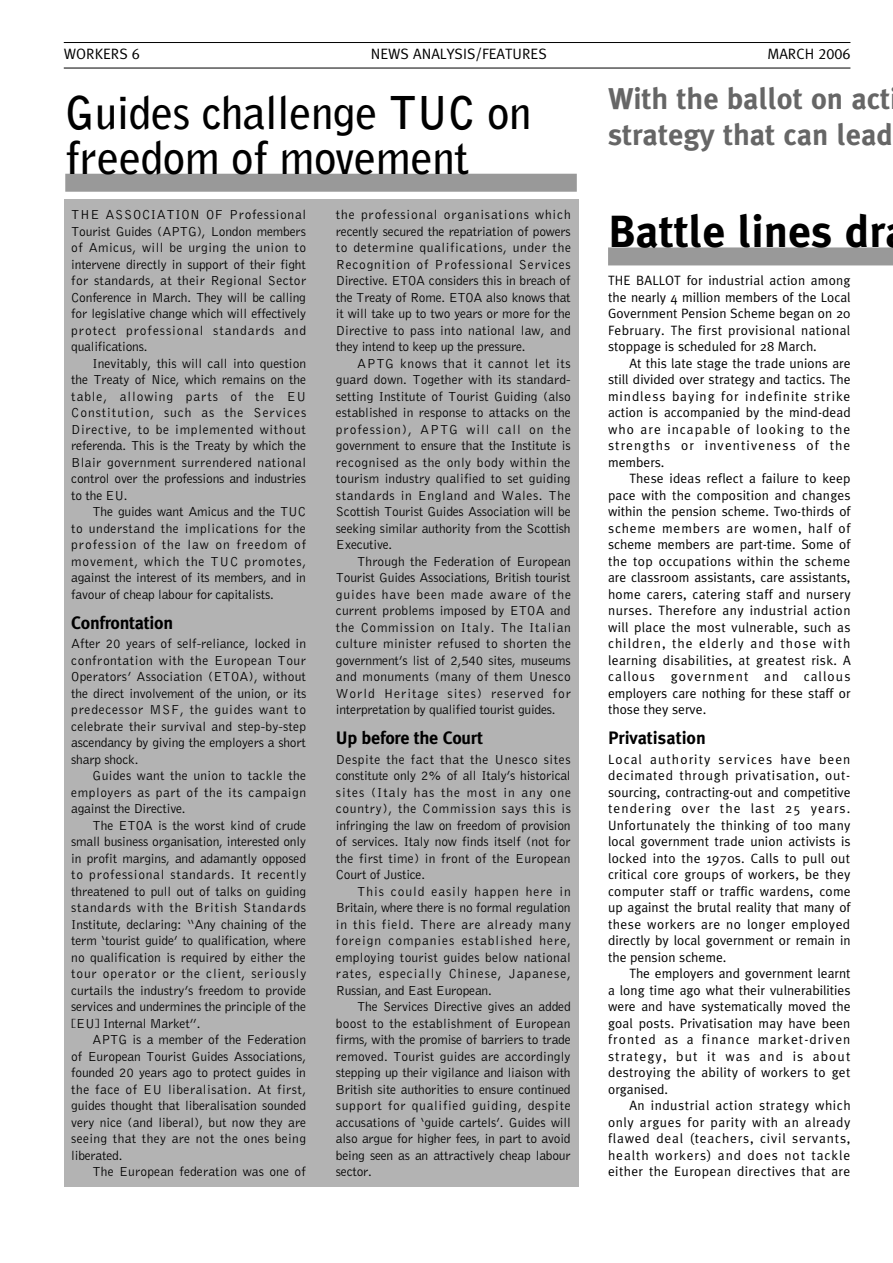
<style>
.page{position:relative;width:893px;height:1263px;background:#fff}
.page>*{position:absolute;margin:0;border:0;box-sizing:border-box;transform-origin:0 0}
.t1{font:700 45px/45px "Bell Gothic";letter-spacing:-.01em;color:#000}
.t2{font:700 45px "Meta Plus";color:#000}
.t3{font:700 30px/36px "Meta Plus";color:#666}
.t4{font:700 18px "Meta Plus";letter-spacing:-.015em;color:#000}
.t5{font:15px "Meta Plus Normal Caps";color:#000}
.t6{font:300 13.5px/16.5px "Bell Gothic";letter-spacing:-.015em;color:#000;text-align:justify}
.t7{font:13.5px/16.5px "Meta Plus";letter-spacing:.02em;color:#000;text-align:justify}
.t8{font:300 13.5px "Bell Gothic";letter-spacing:.01em;color:#000}
</style>
<div class="page">
<hr style="left:64px;top:42px;width:786px;height:1px;background:#000">
<hr style="left:64px;top:68px;width:786px;height:1px;background:#000">
<div style="left:608px;top:247px;width:285px;height:18px;background:#999"></div>
<div style="left:64px;top:160px;width:514px;height:1026px;background:#b3b3b3"></div>
<div style="left:64px;top:94px;width:514px;height:105px;background:#fff"></div>
<div style="left:65px;top:174px;width:512px;height:18px;background:#999"></div>
<p class="t5" style="left:64px;top:49px;width:78px">WORKERS 6</p>
<p class="t5" style="left:371px;top:49px;width:177px">NEWS ANALYSIS/FEATURES</p>
<p class="t5" style="left:767px;top:49px;width:85px">MARCH 2006</p>
<h1 class="t1" style="left:65px;top:93px;width:468px">Guides challenge TUC on freedom of movement</h1>
<p class="t6" style="left:71px;top:207px;width:237px">THE ASSOCIATION OF Professional Tourist Guides (APTG), London members of Amicus, will be urging the union to intervene directly in support of their fight for standards, at their Regional Sector Conference in March. They will be calling for legislative change which will effectively protect professional standards and qualifications.</p>
<p class="t6" style="left:71px;top:356px;width:237px;text-indent:21px">Inevitably, this will call into question the Treaty of Nice, which remains on the table, allowing parts of the EU Constitution, such as the Services Directive, to be implemented without referenda. This is the Treaty by which the Blair government surrendered national control over the professions and industries to the EU.</p>
<p class="t6" style="left:71px;top:504px;width:237px;text-indent:21px">The guides want Amicus and the TUC to understand the implications for the profession of the law on freedom of movement, which the TUC promotes, against the interest of its members, and in favour of cheap labour for capitalists.</p>
<h3 class="t4" style="left:71px;top:616px;width:103px">Confrontation</h3>
<p class="t6" style="left:71px;top:636px;width:237px">After 20 years of self-reliance, locked in confrontation with the European Tour Operators’ Association (ETOA), without the direct involvement of the union, or its predecessor MSF, the guides want to celebrate their survival and step-by-step ascendancy by giving the employers a short sharp shock.</p>
<p class="t6" style="left:71px;top:768px;width:236px;text-indent:21px">Guides want the union to tackle the employers as part of the its campaign against the Directive.</p>
<p class="t6" style="left:71px;top:818px;width:237px;text-indent:21px">The ETOA is the worst kind of crude small business organisation, interested only in profit margins, and adamantly opposed to professional standards. It recently threatened to pull out of talks on guiding standards with the British Standards Institute, declaring: “Any chaining of the term ‘tourist guide’ to qualification, where no qualification is required by either the tour operator or the client, seriously curtails the industry’s freedom to provide services and undermines the principle of the [EU] Internal Market”.</p>
<p class="t6" style="left:71px;top:1032px;width:237px;text-indent:21px">APTG is a member of the Federation of European Tourist Guides Associations, founded 20 years ago to protect guides in the face of EU liberalisation. At first, guides thought that liberalisation sounded very nice (and liberal), but now they are seeing that they are not the ones being liberated.</p>
<p class="t8" style="left:93px;top:1167px;width:215px">The European federation was one of</p>
<p class="t6" style="left:336px;top:207px;width:237px">the professional organisations which recently secured the repatriation of powers to determine qualifications, under the Recognition of Professional Services Directive. ETOA considers this in breach of the Treaty of Rome. ETOA also knows that it will take up to two years or more for the Directive to pass into national law, and they intend to keep up the pressure.</p>
<p class="t6" style="left:336px;top:356px;width:237px;text-indent:21px">APTG knows that it cannot let its guard down. Together with its standard&shy;setting Institute of Tourist Guiding (also established in response to attacks on the profession), APTG will call on the government to ensure that the Institute is recognised as the only body within the tourism industry qualified to set guiding standards in England and Wales. The Scottish Tourist Guides Association will be seeking similar authority from the Scottish Executive.</p>
<p class="t6" style="left:336px;top:554px;width:237px;text-indent:21px">Through the Federation of European Tourist Guides Associations, British tourist guides have been made aware of the current problems imposed by ETOA and the Commission on Italy. The Italian culture minister refused to shorten the government’s list of 2,540 sites, museums and monuments (many of them Unesco World Heritage sites) reserved for interpretation by qualified tourist guides.</p>
<h3 class="t4" style="left:336px;top:731px;width:149px">Up before the Court</h3>
<p class="t6" style="left:336px;top:752px;width:237px">Despite the fact that the Unesco sites constitute only 2% of all Italy’s historical sites (Italy has the most in any one country), the Commission says this is infringing the law on freedom of provision of services. Italy now finds itself (not for the first time) in front of the European Court of Justice.</p>
<p class="t6" style="left:336px;top:884px;width:237px;text-indent:21px">This could easily happen here in Britain, where there is no formal regulation in this field. There are already many foreign companies established here, employing tourist guides below national rates, especially Chinese, Japanese, Russian, and East European.</p>
<p class="t6" style="left:336px;top:999px;width:236px;text-indent:21px">The Services Directive gives an added boost to the establishment of European firms, with the promise of barriers to trade removed. Tourist guides are accordingly stepping up their vigilance and liaison with British site authorities to ensure continued support for qualified guiding, despite accusations of ‘guide cartels’. Guides will also argue for higher fees, in part to avoid being seen as an attractively cheap labour sector.</p>
<h2 class="t3" style="left:608px;top:83px;width:287px">With the ballot on act strategy that can lead</h2>
<h1 class="t2" style="left:608px;top:216px;width:279px">Battle lines dr</h1>
<p class="t7" style="left:608px;top:273px;width:244px">THE BALLOT for industrial action among the nearly 4 million members of the Local Government Pension Scheme began on 20<br>February. The first provisional national stoppage is scheduled for 28 March.</p>
<p class="t7" style="left:608px;top:356px;width:244px;text-indent:21px">At this late stage the trade unions are still divided over strategy and tactics. The mindless baying for indefinite strike action is accompanied by the mind-dead who are incapable of looking to the strengths or inventiveness of the members.</p>
<p class="t7" style="left:608px;top:471px;width:244px;text-indent:21px">These ideas reflect a failure to keep pace with the composition and changes within the pension scheme. Two-thirds of scheme members are women, half of scheme members are part-time. Some of the top occupations within the scheme are classroom assistants, care assistants, home carers, catering staff and nursery nurses. Therefore any industrial action will place the most vulnerable, such as children, the elderly and those with learning disabilities, at greatest risk. A callous government and callous employers care nothing for these staff or those they serve.</p>
<h3 class="t4" style="left:608px;top:731px;width:99px">Privatisation</h3>
<p class="t7" style="left:608px;top:752px;width:244px">Local authority services have been decimated through privatisation, out&shy;sourcing, contracting-out and competitive tendering over the last 25 years.<br>Unfortunately the thinking of too many local government trade union activists is locked into the 1970s. Calls to pull out critical core groups of workers, be they computer staff or traffic wardens, come up against the brutal reality that many of these workers are no longer employed directly by local government or remain in the pension scheme.</p>
<p class="t7" style="left:608px;top:966px;width:244px;text-indent:21px">The employers and government learnt a long time ago what their vulnerabilities were and have systematically moved the goal posts. Privatisation may have been fronted as a finance market-driven strategy, but it was and is about destroying the ability of workers to get organised.</p>
<p class="t7" style="left:608px;top:1098px;width:244px;text-indent:21px">An industrial action strategy which only argues for parity with an already flawed deal (teachers, civil servants, health workers) and does not tackle either the European directives that are</p>
</div>
